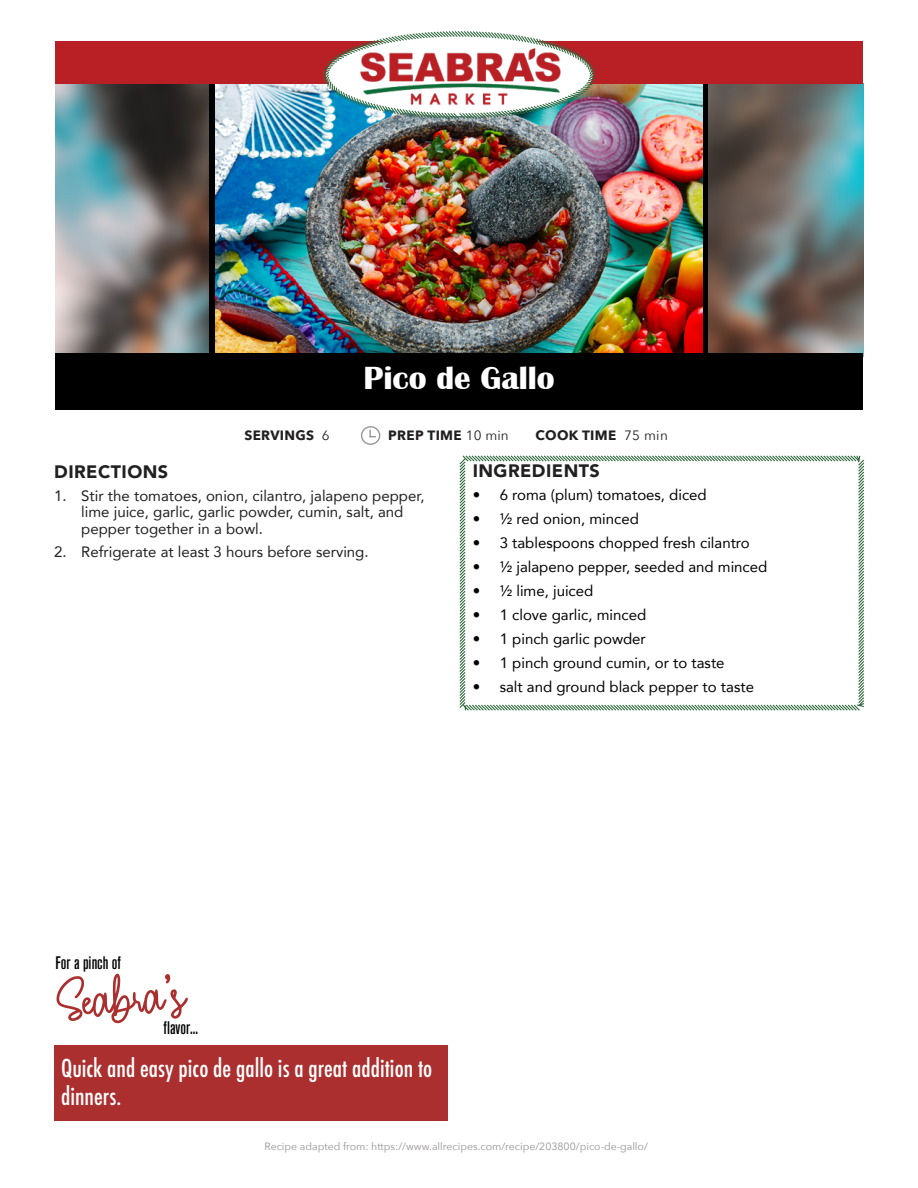
<style>
.page{position:relative;width:918px;height:1188px;background:#fff}
.page>*{position:absolute;margin:0;border:0;box-sizing:border-box;transform-origin:0 0}
.t1{font:57px "Buttercake";color:#ab2f2e}
.t2{font:700 33px "Britannic";color:#fff}
.t3{font:500 condensed 24px/28.8px "Futura";color:#fff}
.t4{font:900 18px "Avenir";letter-spacing:.025em;color:#221f20}
.t5{font:18px "Akzidenz Grotesk BQ Md Cnd Alt";color:#000}
.t6{font:15px "Avenir";color:#000}
.t7{font:15px/16.5px "Avenir";color:#221f20}
.t8{font:700 13.5px "Avenir Next";letter-spacing:.025em;color:#221f20}
.t9{font:10.5px "Avenir Next";color:#979293}
.s1{font-weight:400}
</style>
<div class="page">
<img style="left:55px;top:84px;width:808px;height:273px">
<img style="left:215px;top:84px;width:488px;height:270px">
<div style="left:56px;top:354px;width:807px;height:56px;background:#000"></div>
<svg style="left:459px;top:455px;width:406px;height:256px"></svg>
<svg style="left:360px;top:426px;width:21px;height:19px"></svg>
<div style="left:56px;top:41px;width:807px;height:43px;background:#b92025"></div>
<img style="left:322px;top:31px;width:275px;height:89px">
<img style="left:356px;top:47px;width:210px;height:58px">
<div style="left:54px;top:1046px;width:393px;height:75px;background:#ab2f2e"></div>
<h2 class="t2" style="left:364px;top:359px;width:193px">Pico de Gallo</h2>
<p class="t8" style="left:244px;top:423px;width:87px">SERVINGS <span class="s1">6</span></p>
<p class="t8" style="left:388px;top:423px;width:122px">PREP TIME <span class="s1">10 min</span></p>
<p class="t8" style="left:536px;top:423px;width:134px">COOK TIME <span class="s1">75 min</span></p>
<p class="t4" style="left:54px;top:456px;width:116px">DIRECTIONS</p>
<p class="t7" style="left:81px;top:487px;width:345px;text-indent:-27px">1. Stir the tomatoes, onion, cilantro, jalapeno pepper, lime juice, garlic, garlic powder, cumin, salt, and pepper together in a bowl.</p>
<p class="t7" style="left:54px;top:543px;width:316px">2. Refrigerate at least 3 hours before serving.</p>
<p class="t4" style="left:473px;top:455px;width:129px">INGREDIENTS</p>
<p class="t6" style="left:473px;top:483px;width:236px">• 6 roma (plum) tomatoes, diced</p>
<p class="t6" style="left:473px;top:507px;width:168px">• ½ red onion, minced</p>
<p class="t6" style="left:473px;top:531px;width:279px">• 3 tablespoons chopped fresh cilantro</p>
<p class="t6" style="left:473px;top:555px;width:296px">• ½ jalapeno pepper, seeded and minced</p>
<p class="t6" style="left:473px;top:579px;width:122px">• ½ lime, juiced</p>
<p class="t6" style="left:473px;top:603px;width:175px">• 1 clove garlic, minced</p>
<p class="t6" style="left:473px;top:627px;width:175px">• 1 pinch garlic powder</p>
<p class="t6" style="left:473px;top:651px;width:253px">• 1 pinch ground cumin, or to taste</p>
<p class="t6" style="left:473px;top:674px;width:283px">• salt and ground black pepper to taste</p>
<p class="t5" style="left:56px;top:953px;width:67px">For a pinch of</p>
<h1 class="t1" style="left:54px;top:969px;width:132px;rotate:-3deg">Seabra’s</h1>
<p class="t5" style="left:164px;top:1017px;width:36px">flavor...</p>
<h3 class="t3" style="left:61px;top:1054px;width:373px">Quick and easy pico de gallo is a great addition to dinners.</h3>
<p class="t9" style="left:265px;top:1138px;width:385px">Recipe adapted from: https://www.allrecipes.com/recipe/203800/pico-de-gallo/</p>
</div>
